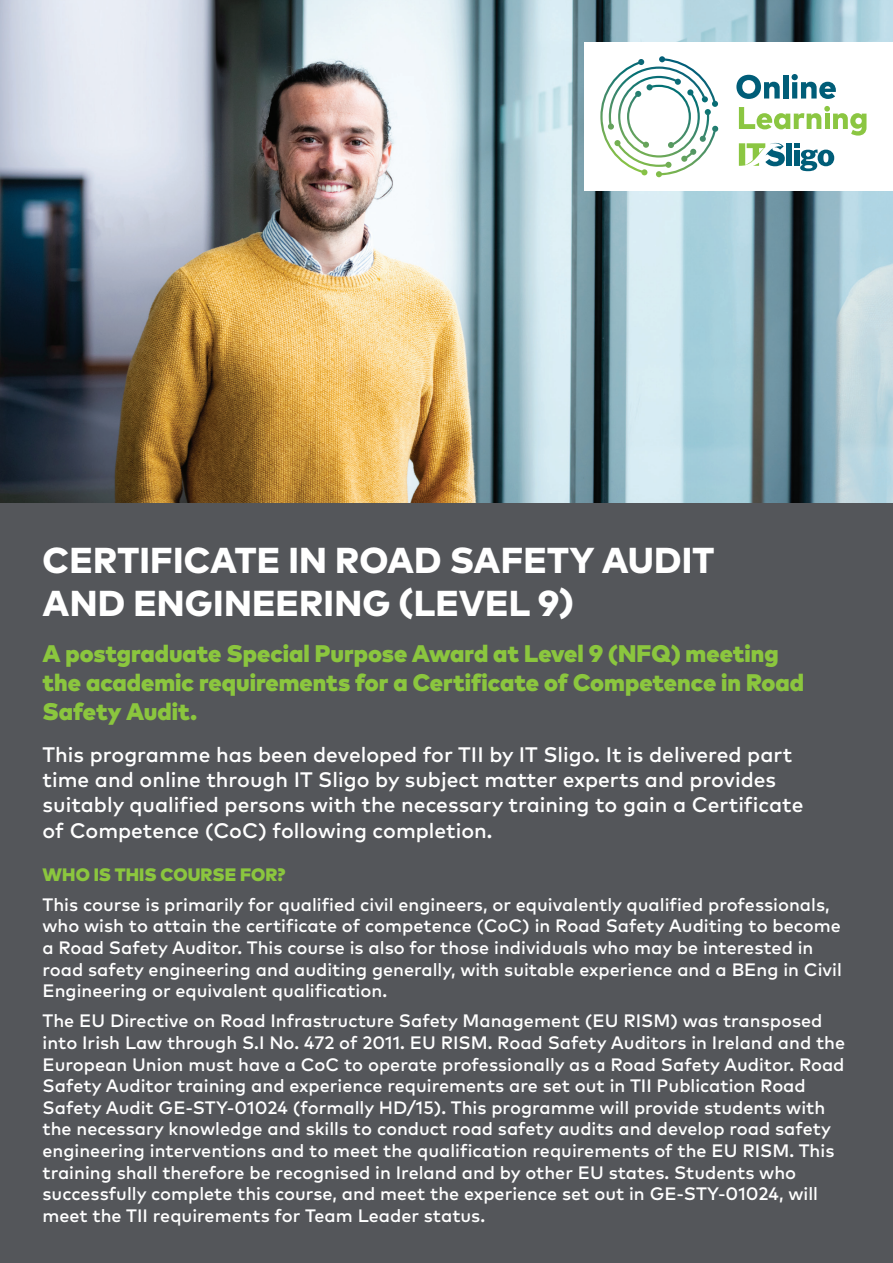
<style>
.page{position:relative;width:893px;height:1263px;background:#fff}
.page>*{position:absolute;margin:0;border:0;box-sizing:border-box;transform-origin:0 0}
.t1{font:800 36px/43.2px "Mark Pro";letter-spacing:.005em;color:#fff}
.t2{font:900 24px/28.8px "Mark Pro";color:#8bc63e}
.t3{font:500 21px/25.2px "Mark Pro";color:#fff}
.t4{font:500 18px/21.6px "Mark Pro";color:#fff}
.t5{font:900 18px "Mark Pro";letter-spacing:.005em;color:#8bc63e}
</style>
<div class="page">
<img style="left:0;top:0;width:893px;height:504px">
<div style="left:0;top:504px;width:893px;height:759px;background:#54565a"></div>
<div style="left:585px;top:43px;width:308px;height:148px;background:#fff"></div>
<svg style="left:600px;top:56px;width:118px;height:119px"></svg>
<svg style="left:736px;top:75px;width:44px;height:24px"></svg>
<div style="left:783px;top:75px;width:5px;height:24px;background:#005d78"></div>
<svg style="left:791px;top:74px;width:45px;height:25px"></svg>
<svg style="left:739px;top:106px;width:127px;height:65px"></svg>
<h1 class="t1" style="left:43px;top:536px;width:673px">CERTIFICATE IN ROAD SAFETY AUDIT<br>AND ENGINEERING (LEVEL 9)</h1>
<h2 class="t2" style="left:43px;top:637px;width:763px">A postgraduate Special Purpose Award at Level 9 (NFQ) meeting the academic requirements for a Certificate of Competence in Road<br>Safety Audit.</h2>
<p class="t3" style="left:43px;top:740px;width:762px">This programme has been developed for TII by IT Sligo. It is delivered part time and online through IT Sligo by subject matter experts and provides suitably qualified persons with the necessary training to gain a Certificate of Competence (CoC) following completion.</p>
<p class="t5" style="left:43px;top:860px;width:245px">WHO IS THIS COURSE FOR?</p>
<p class="t4" style="left:43px;top:892px;width:801px">This course is primarily for qualified civil engineers, or equivalently qualified professionals, who wish to attain the certificate of competence (CoC) in Road Safety Auditing to become a Road Safety Auditor. This course is also for those individuals who may be interested in road safety engineering and auditing generally, with suitable experience and a BEng in Civil Engineering or equivalent qualification.</p>
<p class="t4" style="left:43px;top:1009px;width:804px">The EU Directive on Road Infrastructure Safety Management (EU RISM) was transposed into Irish Law through S.I No. 472 of 2011. EU RISM. Road Safety Auditors in Ireland and the European Union must have a CoC to operate professionally as a Road Safety Auditor. Road Safety Auditor training and experience requirements are set out in TII Publication Road Safety Audit GE-STY-01024 (formally HD/15). This programme will provide students with the necessary knowledge and skills to conduct road safety audits and develop road safety engineering interventions and to meet the qualification requirements of the EU RISM. This training shall therefore be recognised in Ireland and by other EU states. Students who successfully complete this course, and meet the experience set out in GE-STY-01024, will meet the TII requirements for Team Leader status.</p>
</div>
